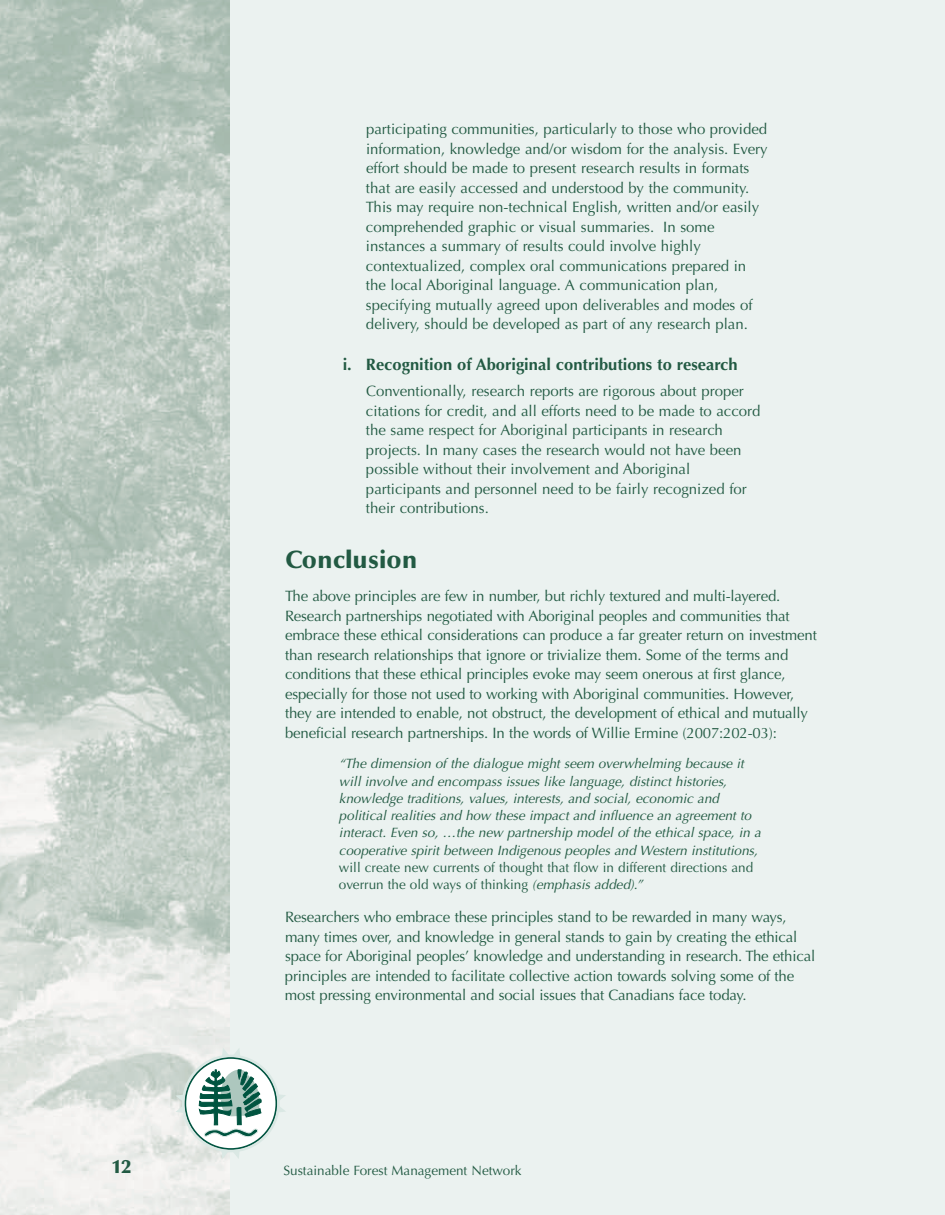
<style>
.page{position:relative;width:945px;height:1215px;background:#ebf2f0}
.page>*{position:absolute;margin:0;border:0;box-sizing:border-box;transform-origin:0 0}
.t1{font:800 25.5px "Optane";color:#225a43}
.t2{font:800 19.5px "Optane";color:#225a43}
.t3{font:700 16.5px "Optima";color:#225a43}
.t4{font:15px/19.5px "Optima";letter-spacing:-.01em;color:#225a43}
.t5{font:italic 13.5px/17.2px "Optima";color:#225a43}
.t6{font:13.5px/17.2px "Optima";color:#225a43}
.s1{font-style:italic}
</style>
<div class="page">
<img style="left:0;top:1px;width:230px;height:1214px">
<div style="left:185px;top:1058px;width:91px;height:91px;background:#fff;border-radius:50%"></div>
<svg style="left:221px;top:1151px;width:19px;height:8px"></svg>
<svg style="left:279px;top:1095px;width:6px;height:17px"></svg>
<svg style="left:175px;top:1095px;width:8px;height:18px"></svg>
<svg style="left:222px;top:1048px;width:18px;height:8px"></svg>
<svg style="left:199px;top:1069px;width:63px;height:68px"></svg>
<div style="left:182px;top:1055px;width:98px;height:97px;border:3px solid #dae8e4;border-radius:50%"></div>
<h2 class="t2" style="left:112px;top:1155px;width:21px">12</h2>
<p class="t4" style="left:366px;top:121px;width:403px">participating communities, particularly to those who provided information, knowledge and/or wisdom for the analysis. Every effort should be made to present research results in formats that are easily accessed and understood by the community.<br>This may require non-technical English, written and/or easily comprehended graphic or visual summaries. In some instances a summary of results could involve highly contextualized, complex oral communications prepared in the local Aboriginal language. A communication plan, specifying mutually agreed upon deliverables and modes of delivery, should be developed as part of any research plan.</p>
<p class="t3" style="left:343px;top:355px;width:396px">i. Recognition of Aboriginal contributions to research</p>
<p class="t4" style="left:366px;top:383px;width:396px">Conventionally, research reports are rigorous about proper citations for credit, and all efforts need to be made to accord the same respect for Aboriginal participants in research projects. In many cases the research would not have been possible without their involvement and Aboriginal participants and personnel need to be fairly recognized for their contributions.</p>
<h1 class="t1" style="left:285px;top:545px;width:134px">Conclusion</h1>
<p class="t4" style="left:285px;top:588px;width:533px">The above principles are few in number, but richly textured and multi-layered.<br>Research partnerships negotiated with Aboriginal peoples and communities that embrace these ethical considerations can produce a far greater return on investment than research relationships that ignore or trivialize them. Some of the terms and conditions that these ethical principles evoke may seem onerous at first glance, especially for those not used to working with Aboriginal communities. However, they are intended to enable, not obstruct, the development of ethical and mutually beneficial research partnerships. In the words of Willie Ermine (2007:202-03):</p>
<p class="t5" style="left:339px;top:756px;width:423px">“The dimension of the dialogue might seem overwhelming because it will involve and encompass issues like language, distinct histories, knowledge traditions, values, interests, and social, economic and political realities and how these impact and influence an agreement to interact. Even so, …the new partnership model of the ethical space, in a cooperative spirit between Indigenous peoples and Western institutions,</p>
<p class="t6" style="left:339px;top:860px;width:416px">will create new currents of thought that flow in different directions and overrun the old ways of thinking <span class="s1">(emphasis added).”</span></p>
<p class="t4" style="left:285px;top:909px;width:532px">Researchers who embrace these principles stand to be rewarded in many ways, many times over, and knowledge in general stands to gain by creating the ethical space for Aboriginal peoples’ knowledge and understanding in research. The ethical principles are intended to facilitate collective action towards solving some of the most pressing environmental and social issues that Canadians face today.</p>
<p class="t6" style="left:283px;top:1163px;width:240px">Sustainable Forest Management Network</p>
</div>
